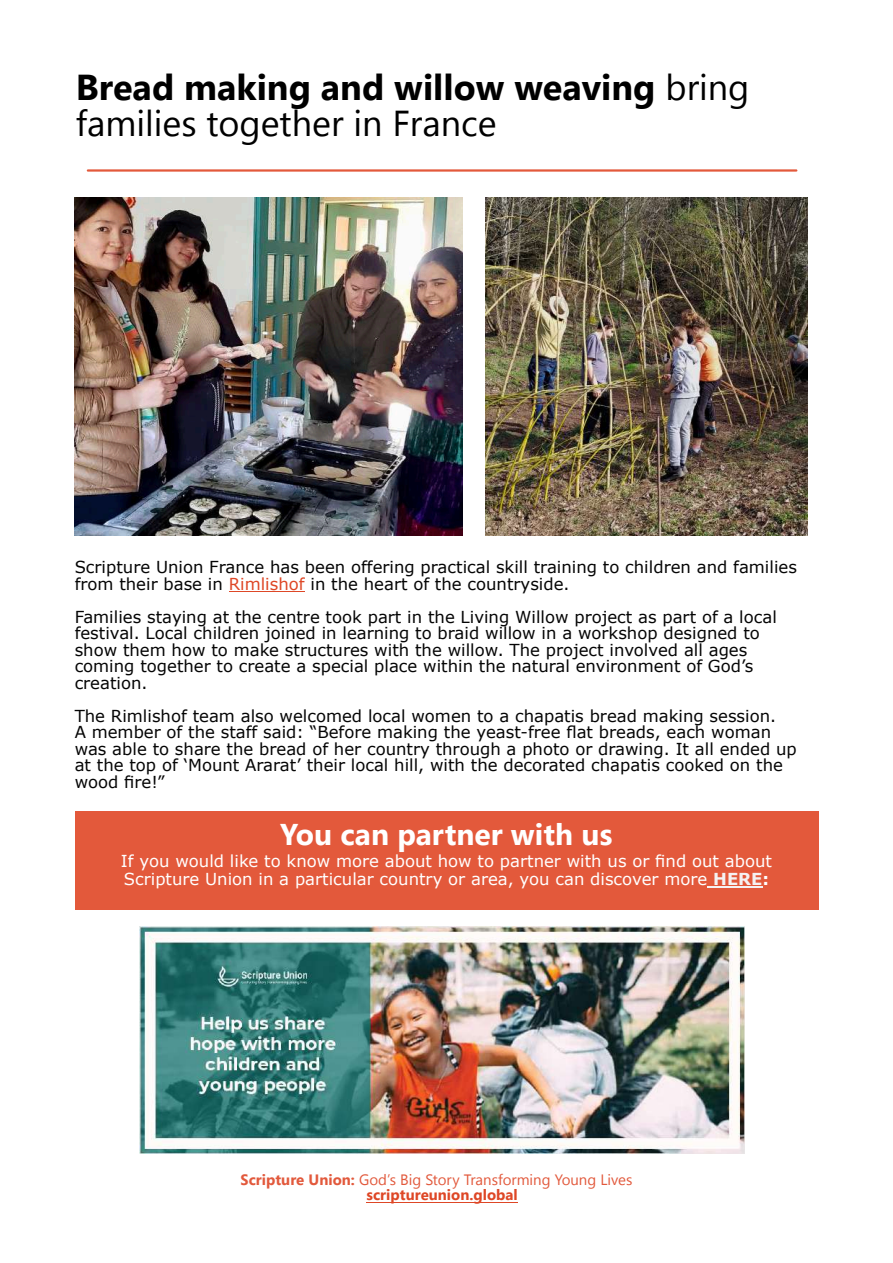
<style>
.page{position:relative;width:893px;height:1263px;background:#fff}
.page>*{position:absolute;margin:0;border:0;box-sizing:border-box;transform-origin:0 0}
.t1{font:36px/36px "Segoe UI";color:#000}
.t2{font:700 30px "Segoe UI";color:#fff}
.t3{font:16.5px/16.5px "Verdana";color:#050505}
.t4{font:16.5px/18px "Verdana";color:#fff}
.t5{font:15px/15px "Segoe UI";color:#e2593c}
.s1{font-weight:700}
.s2{color:#de4726}
.s3{font-weight:700;color:#f5f2f2}
.s4{font-weight:700;color:#de4726}
</style>
<div class="page">
<div style="left:75px;top:811px;width:743px;height:99px;background:#e3593b"></div>
<svg style="left:707px;top:886px;width:6px;height:2px"></svg>
<hr style="left:713px;top:886px;width:49px;height:2px;background:#f5f2f2">
<img style="left:139px;top:926px;width:606px;height:228px">
<hr style="left:366px;top:1202px;width:152px;height:1px;background:#de4726">
<hr style="left:88px;top:169px;width:708px;height:3px;background:#e3593b">
<hr style="left:229px;top:591px;width:76px;height:1px;background:#de4726">
<img style="left:75px;top:197px;width:388px;height:339px">
<img style="left:486px;top:197px;width:321px;height:339px">
<h1 class="t1" style="left:76px;top:73px;width:675px"><span class="s1">Bread making and willow weaving</span> bring families together in France</h1>
<p class="t3" style="left:75px;top:560px;width:724px">Scripture Union France has been offering practical skill training to children and families from their base in <span class="s2">Rimlishof</span> in the heart of the countryside.</p>
<p class="t3" style="left:75px;top:610px;width:704px">Families staying at the centre took part in the Living Willow project as part of a local festival. Local children joined in learning to braid willow in a workshop designed to show them how to make structures with the willow. The project involved all ages coming together to create a special place within the natural environment of God’s creation.</p>
<p class="t3" style="left:75px;top:709px;width:724px">The Rimlishof team also welcomed local women to a chapatis bread making session.<br>A member of the staff said: “Before making the yeast-free flat breads, each woman was able to share the bread of her country through a photo or drawing. It all ended up at the top of ‘Mount Ararat’ their local hill, with the decorated chapatis cooked on the wood fire!”</p>
<h2 class="t2" style="left:280px;top:824px;width:334px">You can partner with us</h2>
<p class="t4" style="left:121px;top:853px;width:652px">If you would like to know more about how to partner with us or find out about<br>Scripture Union in a particular country or area, you can discover more <span class="s3">HERE</span><span class="s1">:</span></p>
<p class="t5" style="left:366px;top:1174px;width:267px;text-indent:-126px"><span class="s1">Scripture Union:</span> God’s Big Story Transforming Young Lives <span class="s4">scriptureunion.global</span></p>
</div>
